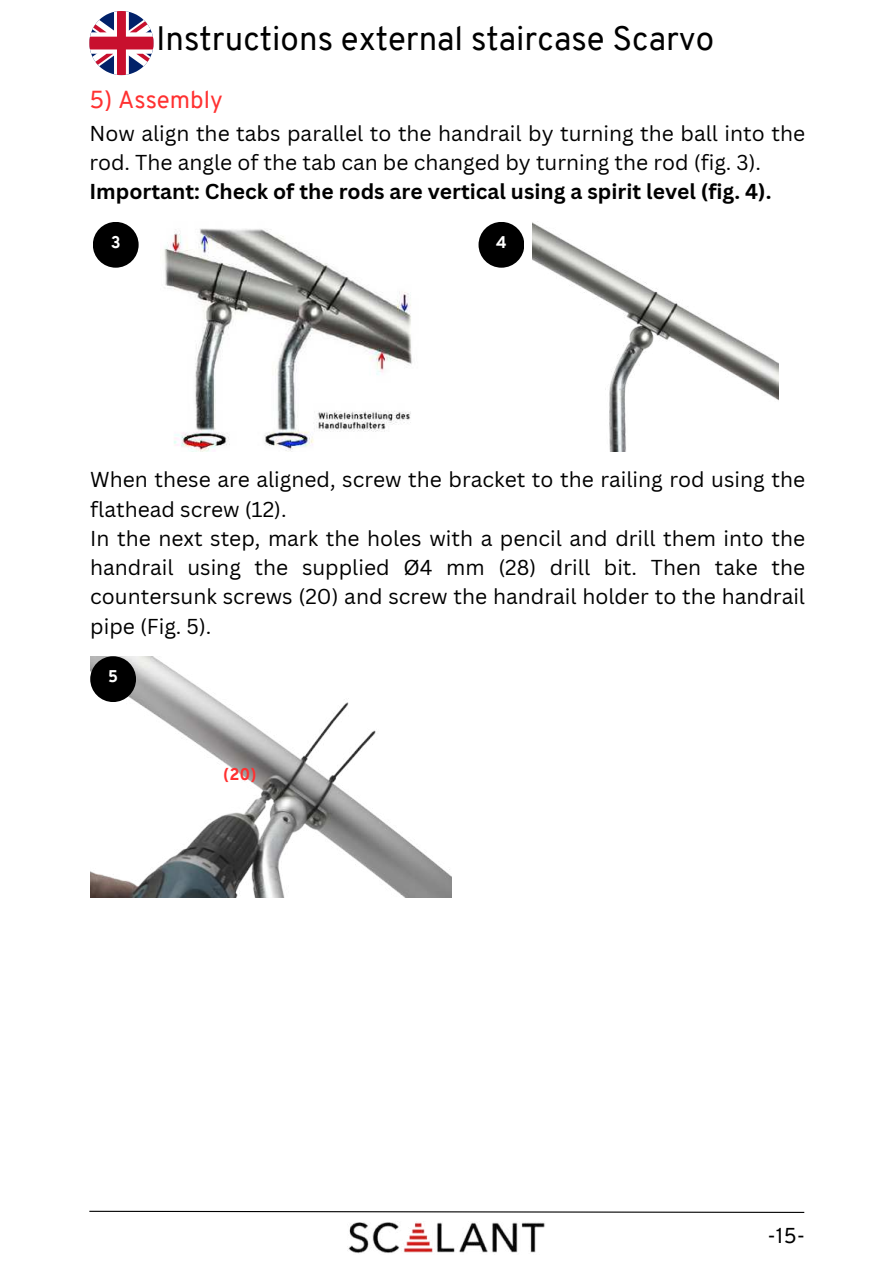
<style>
.page{position:relative;width:894px;height:1264px;background:#fff}
.page>*{position:absolute;margin:0;border:0;box-sizing:border-box;transform-origin:0 0}
.t1{font:33px "Overpass";color:#000}
.t2{font:24px "Overpass";color:#ff3131}
.t3{font:21px/29.2px "Canva Sans";color:#000}
.t4{font:700 21px "Canva Sans";color:#000}
.t5{font:21px "Overpass";color:#000}
.t6{font:800 16.5px "Overpass";color:#ff3131}
.t7{font:800 16.5px "Overpass";color:#fff}
</style>
<div class="page">
<svg style="left:89px;top:1210px;width:716px;height:3px"></svg>
<div style="left:93px;top:222px;width:46px;height:46px;background:#000;border-radius:50%"></div>
<img style="left:164px;top:228px;width:248px;height:223px">
<img style="left:90px;top:656px;width:361px;height:241px">
<div style="left:90px;top:656px;width:46px;height:46px;background:#000;border-radius:50%"></div>
<img style="left:532px;top:222px;width:246px;height:229px">
<div style="left:478px;top:222px;width:46px;height:46px;background:#000;border-radius:50%"></div>
<img style="left:348px;top:1222px;width:197px;height:32px">
<svg style="left:89px;top:11px;width:64px;height:64px"></svg>
<h1 class="t1" style="left:156px;top:15px;width:559px">Instructions external staircase Scarvo</h1>
<p class="t2" style="left:89px;top:83px;width:135px">5) Assembly</p>
<p class="t3" style="left:89px;top:118px;width:717px">Now align the tabs parallel to the handrail by turning the ball into the rod. The angle of the tab can be changed by turning the rod (fig. 3).</p>
<p class="t4" style="left:89px;top:179px;width:683px">Important: Check of the rods are vertical using a spirit level (fig. 4).</p>
<p class="t7" style="left:111px;top:230px;width:11px">3</p>
<p class="t7" style="left:496px;top:230px;width:12px">4</p>
<p class="t3" style="left:90px;top:465px;width:716px">When these are aligned, screw the bracket to the railing rod using the flathead screw (12).<br>In the next step, mark the holes with a pencil and drill them into the handrail using the supplied Ø4 mm (28) drill bit. Then take the countersunk screws (20) and screw the handrail holder to the handrail pipe (Fig. 5).</p>
<p class="t7" style="left:108px;top:664px;width:11px">5</p>
<p class="t6" style="left:223px;top:762px;width:35px">(20)</p>
<p class="t5" style="left:767px;top:1220px;width:39px">-15-</p>
</div>
